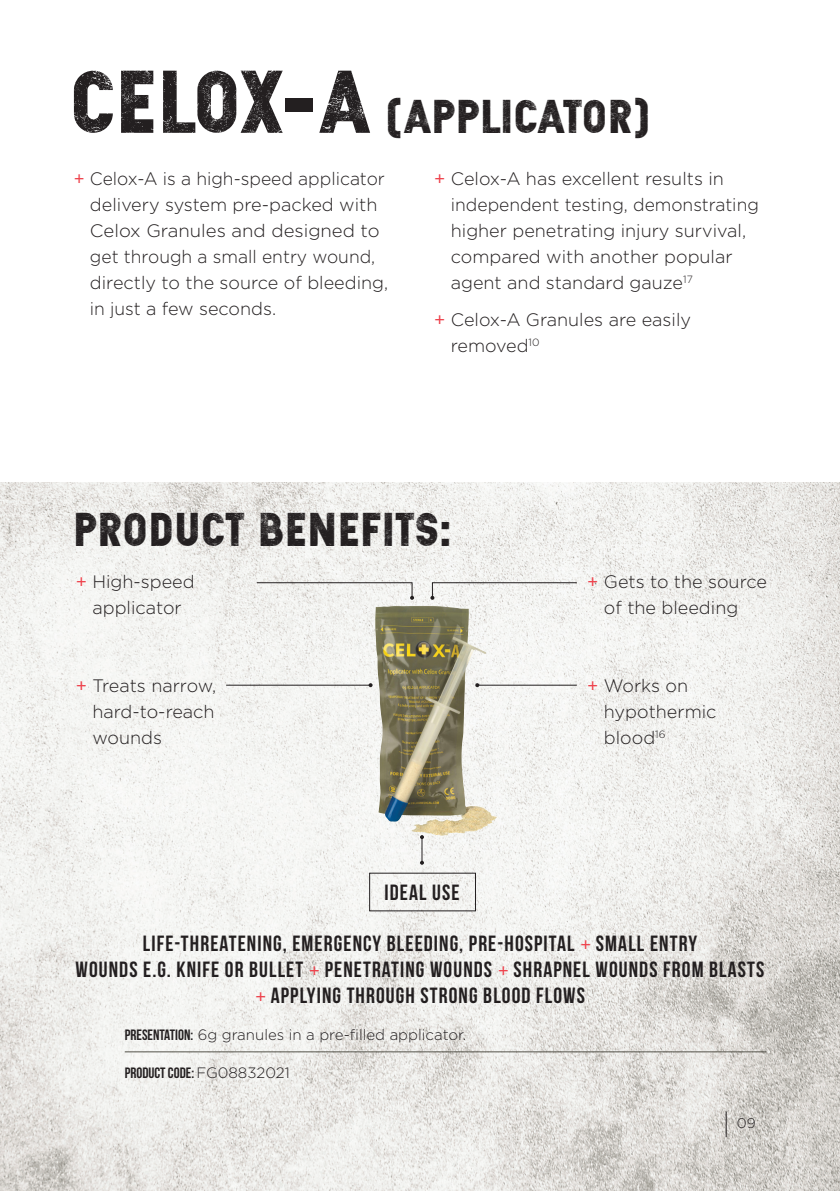
<style>
.page{position:relative;width:840px;height:1191px;background:#fff}
.page>*{position:absolute;margin:0;border:0;box-sizing:border-box;transform-origin:0 0}
.t1{font:48px "Zilap Sleep Grunge";letter-spacing:-.01em;color:#231f20}
.t2{font:48px "Zilap Sleep Grunge";letter-spacing:.01em;color:#231f20}
.t3{font:22px/26px "Bebas Neue";letter-spacing:.05em;color:#231f20;text-align:center}
.t4{font:300 18px/26px "Gotham";color:#231f20}
.t5{font:300 15px "Gotham";color:#231f20}
.t6{font:15px "Bebas Neue";color:#231f20}
.t7{font:300 14px "Gotham";color:#231f20}
.s1{font-size:90px}
.s2{font-family:"Gotham";font-weight:700;font-size:90px}
.s3{font-weight:400;color:#ee434d}
.s4{font-family:"Gotham";font-size:18px;color:#ee434d}
.s5{font-family:"Bebas Neue";font-weight:400}
.s6{font-family:"Gotham";font-weight:300}
</style>
<div class="page">
<img style="left:0;top:482px;width:839px;height:709px">
<svg style="left:255px;top:582px;width:159px;height:18px"></svg>
<svg style="left:430px;top:582px;width:147px;height:18px"></svg>
<svg style="left:420px;top:835px;width:4px;height:29px"></svg>
<hr style="left:226px;top:684px;width:144px;height:1px;background:#231f20">
<svg style="left:368px;top:683px;width:4px;height:4px"></svg>
<hr style="left:477px;top:684px;width:99px;height:1px;background:#231f20">
<svg style="left:475px;top:683px;width:4px;height:4px"></svg>
<img style="left:375px;top:606px;width:87px;height:215px">
<hr style="left:125px;top:1051px;width:640px;height:1px;background:#535249">
<svg style="left:725px;top:1111px;width:1px;height:26px"></svg>
<p class="t1" style="left:69px;top:85px;width:582px"><span class="s1">CELOX</span><span class="s2">-</span><span class="s1">A</span> (APPLICATOR)</p>
<p class="t4" style="left:90px;top:165px;width:299px;text-indent:-16px"><span class="s3">+</span> Celox-A is a high-speed applicator delivery system pre-packed with<br>Celox Granules and designed to get through a small entry wound, directly to the source of bleeding, in just a few seconds.</p>
<p class="t4" style="left:450px;top:165px;width:309px;text-indent:-17px"><span class="s3">+</span> Celox-A has excellent results in independent testing, demonstrating higher penetrating injury survival, compared with another popular agent and standard gauze<sup>17</sup></p>
<p class="t4" style="left:450px;top:306px;width:241px;text-indent:-17px"><span class="s3">+</span> Celox-A Granules are easily removed<sup>10</sup></p>
<p class="t2" style="left:74px;top:498px;width:379px">PRODUCT BENEFITS:</p>
<p class="t4" style="left:76px;top:568px;width:120px;text-align:center"><span class="s3">+</span> High-speed applicator</p>
<p class="t4" style="left:92px;top:672px;width:125px;text-align:justify;text-indent:-17px"><span class="s3">+</span> Treats narrow, hard-to-reach wounds</p>
<p class="t3" style="left:384px;top:878px;width:76px">IDEAL USE</p>
<p class="t4" style="left:603px;top:568px;width:164px;text-indent:-17px"><span class="s3">+</span> Gets to the source of the bleeding</p>
<p class="t4" style="left:603px;top:672px;width:114px;text-indent:-17px"><span class="s3">+</span> Works on hypothermic blood<sup>16</sup></p>
<p class="t3" style="left:75px;top:930px;width:690px">LIFE-THREATENING, EMERGENCY BLEEDING, PRE-HOSPITAL <span class="s4">+</span> SMALL ENTRY<br>WOUNDS E.G. KNIFE OR BULLET <span class="s4">+</span> PENETRATING WOUNDS <span class="s4">+</span> SHRAPNEL WOUNDS FROM BLASTS <span class="s4">+</span> APPLYING THROUGH STRONG BLOOD FLOWS</p>
<p class="t5" style="left:125px;top:1025px;width:343px"><span class="s5">PRESENTATION:</span> 6g granules in a pre-filled applicator.</p>
<p class="t6" style="left:125px;top:1064px;width:166px">PRODUCT CODE: <span class="s6">FG08832021</span></p>
<p class="t7" style="left:736px;top:1114px;width:20px">09</p>
</div>
